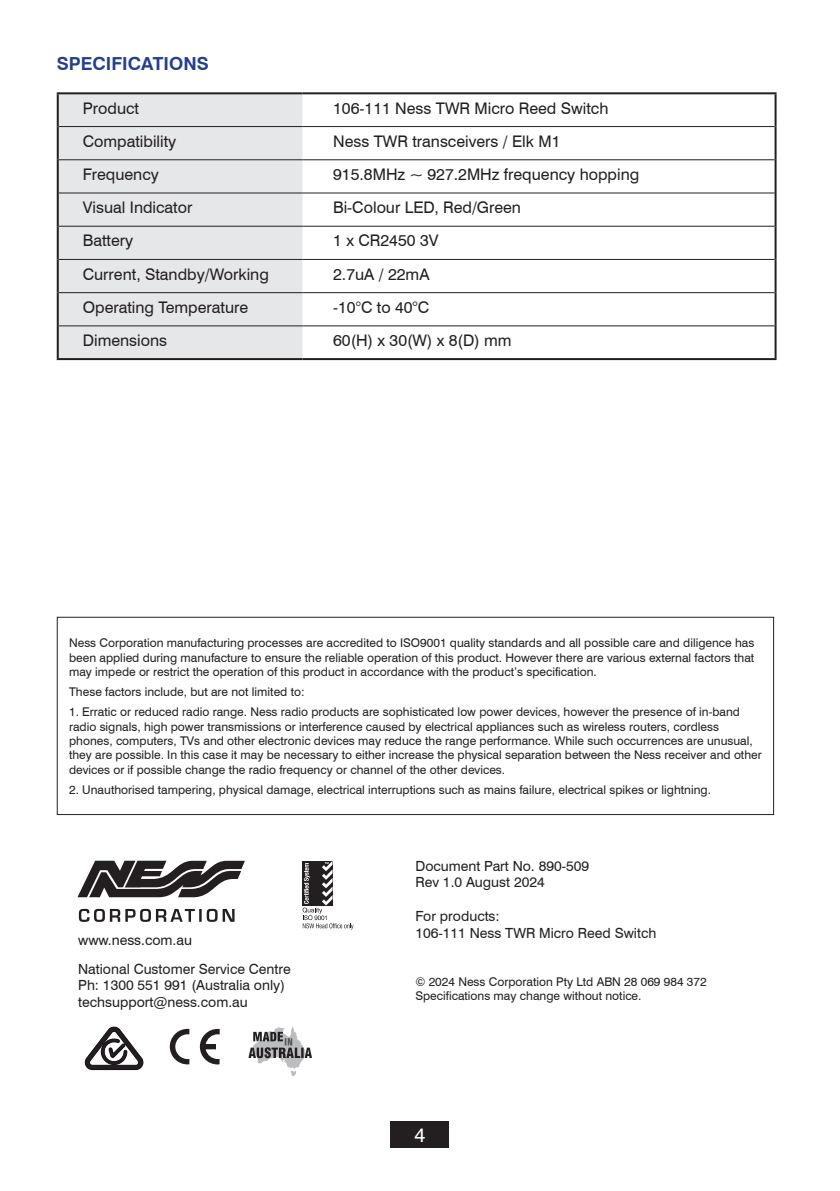
<style>
.page{position:relative;width:840px;height:1191px;background:#fff}
.page>*{position:absolute;margin:0;border:0;box-sizing:border-box;transform-origin:0 0}
.t1{font:20px "Swiss 721 BT";color:#fff}
.t2{font:700 18px "Swiss 721 BT";color:#253f8e}
.t3{font:16px "Swiss 721 BT";color:#231f20}
.t4{font:14px/16.8px "Swiss 721 BT";color:#231f20}
.t5{font:12px/14.4px "Swiss 721 BT";color:#231f20}
</style>
<div class="page">
<div style="left:390px;top:1120px;width:59px;height:27px;background:#231f20"></div>
<div style="left:59px;top:94px;width:243px;height:264px;background:#e6e7e9"></div>
<hr style="left:59px;top:126px;width:243px;height:1px;background:#231f20">
<hr style="left:302px;top:126px;width:472px;height:1px;background:#231f20">
<hr style="left:59px;top:159px;width:243px;height:1px;background:#231f20">
<hr style="left:302px;top:159px;width:472px;height:1px;background:#231f20">
<hr style="left:57px;top:92px;width:245px;height:2px;background:#231f20">
<hr style="left:57px;top:94px;width:2px;height:33px;background:#231f20">
<hr style="left:302px;top:92px;width:474px;height:2px;background:#231f20">
<hr style="left:774px;top:94px;width:2px;height:33px;background:#231f20">
<hr style="left:57px;top:127px;width:2px;height:33px;background:#231f20">
<hr style="left:774px;top:127px;width:2px;height:33px;background:#231f20">
<hr style="left:57px;top:160px;width:2px;height:33px;background:#231f20">
<hr style="left:774px;top:160px;width:2px;height:33px;background:#231f20">
<hr style="left:774px;top:193px;width:2px;height:33px;background:#231f20">
<hr style="left:774px;top:226px;width:2px;height:33px;background:#231f20">
<hr style="left:774px;top:259px;width:2px;height:34px;background:#231f20">
<hr style="left:774px;top:293px;width:2px;height:33px;background:#231f20">
<hr style="left:774px;top:326px;width:2px;height:32px;background:#231f20">
<hr style="left:302px;top:358px;width:474px;height:2px;background:#231f20">
<hr style="left:59px;top:193px;width:243px;height:1px;background:#231f20">
<hr style="left:302px;top:193px;width:472px;height:1px;background:#231f20">
<hr style="left:59px;top:226px;width:243px;height:1px;background:#231f20">
<hr style="left:302px;top:226px;width:472px;height:1px;background:#231f20">
<hr style="left:59px;top:259px;width:243px;height:1px;background:#231f20">
<hr style="left:302px;top:259px;width:472px;height:1px;background:#231f20">
<hr style="left:59px;top:292px;width:243px;height:1px;background:#231f20">
<hr style="left:302px;top:292px;width:472px;height:1px;background:#231f20">
<hr style="left:59px;top:325px;width:243px;height:1px;background:#231f20">
<hr style="left:302px;top:325px;width:472px;height:1px;background:#231f20">
<hr style="left:57px;top:193px;width:2px;height:33px;background:#231f20">
<hr style="left:57px;top:226px;width:2px;height:33px;background:#231f20">
<hr style="left:57px;top:259px;width:2px;height:34px;background:#231f20">
<hr style="left:57px;top:293px;width:2px;height:33px;background:#231f20">
<hr style="left:57px;top:326px;width:2px;height:32px;background:#231f20">
<hr style="left:57px;top:358px;width:245px;height:2px;background:#231f20">
<svg style="left:77px;top:860px;width:168px;height:37px"></svg>
<svg style="left:79px;top:909px;width:155px;height:13px"></svg>
<svg style="left:302px;top:861px;width:51px;height:68px"></svg>
<div style="left:57px;top:617px;width:716px;height:198px;border:1px solid #231f20"></div>
<svg style="left:200px;top:1029px;width:19px;height:35px"></svg>
<svg style="left:170px;top:1028px;width:19px;height:36px"></svg>
<svg style="left:248px;top:1026px;width:64px;height:50px"></svg>
<svg style="left:84px;top:1026px;width:59px;height:43px"></svg>
<h2 class="t2" style="left:57px;top:53px;width:152px">SPECIFICATIONS</h2>
<h3 class="t3" style="left:83px;top:98px;width:58px">Product</h3>
<h3 class="t3" style="left:333px;top:98px;width:277px">106-111 Ness TWR Micro Reed Switch</h3>
<h3 class="t3" style="left:83px;top:131px;width:95px">Compatibility</h3>
<h3 class="t3" style="left:333px;top:131px;width:229px">Ness TWR transceivers / Elk M1</h3>
<h3 class="t3" style="left:83px;top:164px;width:78px">Frequency</h3>
<h3 class="t3" style="left:333px;top:164px;width:307px">915.8MHz ~ 927.2MHz frequency hopping</h3>
<h3 class="t3" style="left:83px;top:198px;width:111px">Visual Indicator</h3>
<h3 class="t3" style="left:333px;top:198px;width:189px">Bi-Colour LED, Red/Green</h3>
<h3 class="t3" style="left:83px;top:231px;width:52px">Battery</h3>
<h3 class="t3" style="left:333px;top:231px;width:107px">1 x CR2450 3V</h3>
<h3 class="t3" style="left:83px;top:264px;width:187px">Current, Standby/Working</h3>
<h3 class="t3" style="left:333px;top:264px;width:98px">2.7uA / 22mA</h3>
<h3 class="t3" style="left:83px;top:297px;width:167px">Operating Temperature</h3>
<h3 class="t3" style="left:333px;top:297px;width:98px">-10°C to 40°C</h3>
<h3 class="t3" style="left:83px;top:330px;width:86px">Dimensions</h3>
<h3 class="t3" style="left:333px;top:330px;width:180px">60(H) x 30(W) x 8(D) mm</h3>
<p class="t5" style="left:69px;top:635px;width:686px;text-align:justify">Ness Corporation manufacturing processes are accredited to ISO9001 quality standards and all possible care and diligence has been applied during manufacture to ensure the reliable operation of this product. However there are various external factors that may impede or restrict the operation of this product in accordance with the product’s specification.</p>
<p class="t5" style="left:69px;top:684px;width:237px">These factors include, but are not limited to:</p>
<p class="t5" style="left:69px;top:704px;width:693px">1. Erratic or reduced radio range. Ness radio products are sophisticated low power devices, however the presence of in-band radio signals, high power transmissions or interference caused by electrical appliances such as wireless routers, cordless phones, computers, TVs and other electronic devices may reduce the range performance. While such occurrences are unusual, they are possible. In this case it may be necessary to either increase the physical separation between the Ness receiver and other devices or if possible change the radio frequency or channel of the other devices.</p>
<p class="t5" style="left:69px;top:782px;width:643px">2. Unauthorised tampering, physical damage, electrical interruptions such as mains failure, electrical spikes or lightning.</p>
<p class="t4" style="left:78px;top:926px;width:214px;line-height:28.2px">www.ness.com.au<br>National Customer Service Centre</p>
<p class="t4" style="left:78px;top:976px;width:208px">Ph: 1300 551 991 (Australia only) techsupport@ness.com.au</p>
<p class="t4" style="left:415px;top:857px;width:175px">Document Part No. 890-509<br>Rev 1.0 August 2024</p>
<p class="t4" style="left:415px;top:907px;width:242px">For products:<br>106-111 Ness TWR Micro Reed Switch</p>
<p class="t5" style="left:415px;top:974px;width:292px">© 2024 Ness Corporation Pty Ltd ABN 28 069 984 372<br>Specifications may change without notice.</p>
<h1 class="t1" style="left:414px;top:1122px;width:12px">4</h1>
</div>
